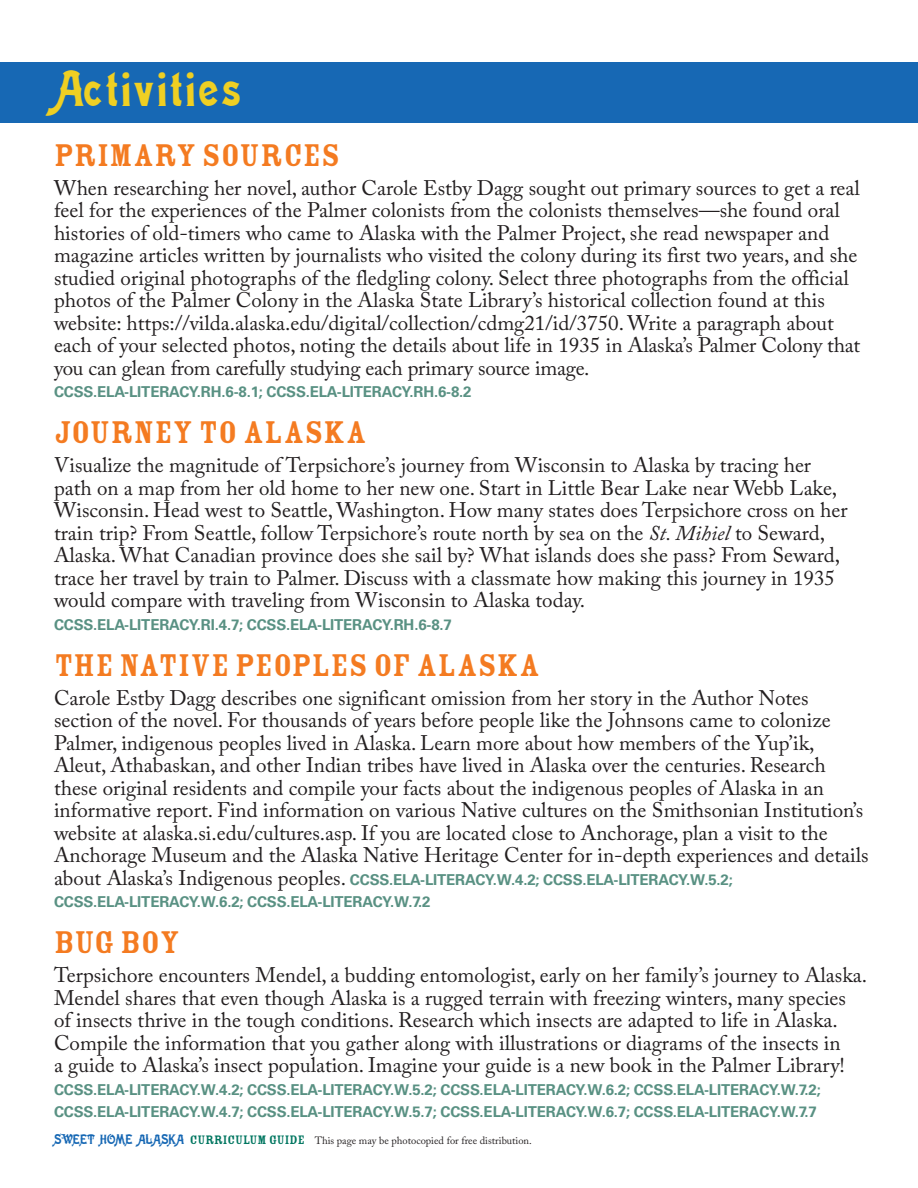
<style>
.page{position:relative;width:918px;height:1188px;background:#fff}
.page>*{position:absolute;margin:0;border:0;box-sizing:border-box;transform-origin:0 0}
.MOREMain_Head{font:45px "Meistersinger";letter-spacing:.08em;color:#efcf23}
.Smaller_Littler_head{font:34.5px "Rosewood Std Fill";letter-spacing:.01em;color:#f47b21}
.List_Paragraph{font:21px/22.5px "Adobe Caslon Pro";color:#231f20}
.List_Paragraph-2{font:700 15px/22.5px "Univers LT Std";letter-spacing:-.01em;color:#599183}
.t1{font:10.5px "Adobe Caslon Pro";color:#231f20}
.s1{font-style:italic}
.s2{font-family:"Adobe Caslon Pro";font-weight:400;font-size:21px;color:#231f20}
.s3{font-family:"Meistersinger";font-size:12px;color:#1768b4}
.s4{font-family:"Rosewood Std Fill";font-size:13.5px;color:#017660}
</style>
<div class="page">
<div style="left:0;top:62px;width:918px;height:61px;background:#1768b4"></div>
<p class="MOREMain_Head" style="left:54px;top:60px;width:188px">Activities</p>
<p class="Smaller_Littler_head" style="left:54px;top:136px;width:288px">PRIMARY SOURCES</p>
<p class="List_Paragraph" style="left:54px;top:176px;width:808px">When researching her novel, author Carole Estby Dagg sought out primary sources to get a real feel for the experiences of the Palmer colonists from the colonists themselves—she found oral histories of old-timers who came to Alaska with the Palmer Project, she read newspaper and magazine articles written by journalists who visited the colony during its first two years, and she studied original photographs of the fledgling colony. Select three photographs from the official photos of the Palmer Colony in the Alaska State Library’s historical collection found at this website: https://vilda.alaska.edu/digital/collection/cdmg21/id/3750. Write a paragraph about each of your selected photos, noting the details about life in 1935 in Alaska’s Palmer Colony that you can glean from carefully studying each primary source image.</p>
<p class="List_Paragraph-2" style="left:54px;top:381px;width:419px">CCSS.ELA-LITERACY.RH.6-8.1; CCSS.ELA-LITERACY.RH.6-8.2</p>
<p class="Smaller_Littler_head" style="left:54px;top:414px;width:314px">JOURNEY TO ALASKA</p>
<p class="List_Paragraph" style="left:54px;top:454px;width:795px">Visualize the magnitude of Terpsichore’s journey from Wisconsin to Alaska by tracing her path on a map from her old home to her new one. Start in Little Bear Lake near Webb Lake, Wisconsin. Head west to Seattle, Washington. How many states does Terpsichore cross on her train trip? From Seattle, follow Terpsichore’s route north by sea on the <span class="s1">St. Mihiel</span> to Seward, Alaska. What Canadian province does she sail by? What islands does she pass? From Seward, trace her travel by train to Palmer. Discuss with a classmate how making this journey in 1935 would compare with traveling from Wisconsin to Alaska today.</p>
<p class="List_Paragraph-2" style="left:54px;top:613px;width:399px">CCSS.ELA-LITERACY.RI.4.7; CCSS.ELA-LITERACY.RH.6-8.7</p>
<p class="Smaller_Littler_head" style="left:54px;top:646px;width:488px">THE NATIVE PEOPLES OF ALASKA</p>
<p class="List_Paragraph" style="left:54px;top:686px;width:816px">Carole Estby Dagg describes one significant omission from her story in the Author Notes section of the novel. For thousands of years before people like the Johnsons came to colonize Palmer, indigenous peoples lived in Alaska. Learn more about how members of the Yup’ik, Aleut, Athabaskan, and other Indian tribes have lived in Alaska over the centuries. Research these original residents and compile your facts about the indigenous peoples of Alaska in an informative report. Find information on various Native cultures on the Smithsonian Institution’s website at alaska.si.edu/cultures.asp. If you are located close to Anchorage, plan a visit to the Anchorage Museum and the Alaska Native Heritage Center for in-depth experiences and details</p>
<p class="List_Paragraph-2" style="left:54px;top:868px;width:680px"><span class="s2">about Alaska’s Indigenous peoples.</span> CCSS.ELA-LITERACY.W.4.2; CCSS.ELA-LITERACY.W.5.2;<br>CCSS.ELA-LITERACY.W.6.2; CCSS.ELA-LITERACY.W.7.2</p>
<p class="Smaller_Littler_head" style="left:54px;top:924px;width:127px">BUG BOY</p>
<p class="List_Paragraph" style="left:54px;top:964px;width:815px">Terpsichore encounters Mendel, a budding entomologist, early on her family’s journey to Alaska.<br>Mendel shares that even though Alaska is a rugged terrain with freezing winters, many species of insects thrive in the tough conditions. Research which insects are adapted to life in Alaska.<br>Compile the information that you gather along with illustrations or diagrams of the insects in<br>a guide to Alaska’s insect population. Imagine your guide is a new book in the Palmer Library!</p>
<p class="List_Paragraph-2" style="left:54px;top:1078px;width:768px">CCSS.ELA-LITERACY.W.4.2; CCSS.ELA-LITERACY.W.5.2; CCSS.ELA-LITERACY.W.6.2; CCSS.ELA-LITERACY.W.7.2;<br>CCSS.ELA-LITERACY.W.4.7; CCSS.ELA-LITERACY.W.5.7; CCSS.ELA-LITERACY.W.6.7; CCSS.ELA-LITERACY.W.7.7</p>
<p class="t1" style="left:54px;top:1135px;width:479px"><span class="s3">SWEET HOME ALASKA</span> <span class="s4">CURRICULUM GUIDE</span> This page may be photocopied for free distribution.</p>
</div>
